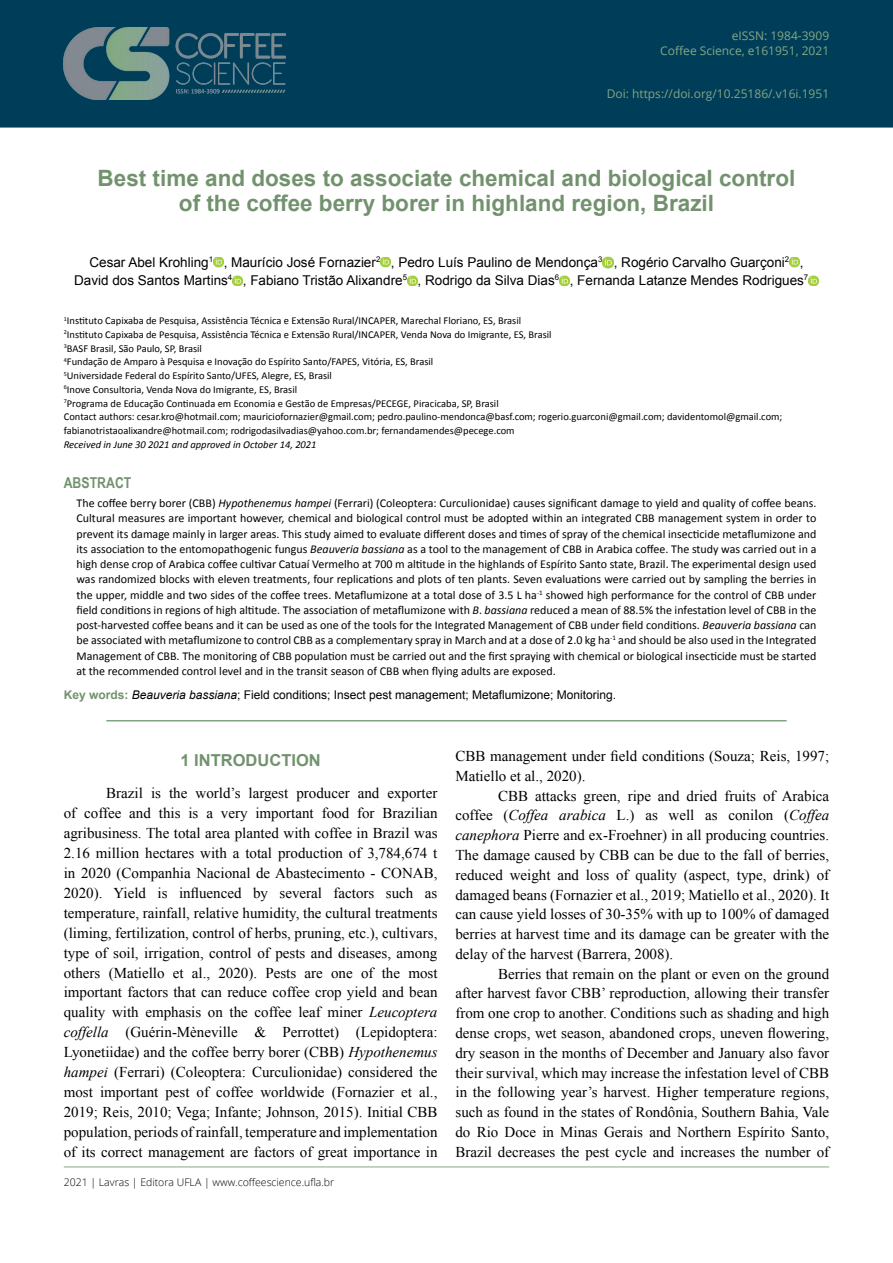
<style>
.page{position:relative;width:893px;height:1263px;background:#fff}
.page>*{position:absolute;margin:0;border:0;box-sizing:border-box;transform-origin:0 0}
.t1{font:700 22.5px/24.3px "Arial";color:#72926e;text-align:center}
.t2{font:700 16.5px "Arial";color:#72926e}
.t3{font:15px/20px "Times New Roman";color:#000;text-align:justify}
.t4{font:700 15px "Arial Narrow";color:#72926e}
.t5{font:13.5px/18.3px "Arial";color:#000}
.t6{font:12px/15.3px "Calibri";color:#000;text-align:justify}
.t7{font:12px "Arial";color:#000}
.t8{font:12px/15px "Open Sans";color:#84a886;text-align:right}
.t9{font:12px "Open Sans";color:#81a683}
.t10{font:10.5px/13.8px "Calibri";color:#000}
.t11{font:300 10.5px "Open Sans";color:#000}
.t12{font:italic 10.5px "Calibri";color:#000}
.s1{font-style:italic}
.s2{font-weight:700;color:#72926e}
</style>
<div class="page">
<div style="left:0;top:0;width:893px;height:128px;background:#003d58"></div>
<img style="left:64px;top:28px;width:222px;height:72px">
<hr style="left:64px;top:1166px;width:765px;height:1px;background:#84a886">
<hr style="left:106px;top:720px;width:681px;height:1px;background:#81a683">
<svg style="left:213px;top:257px;width:11px;height:11px"></svg>
<svg style="left:380px;top:257px;width:11px;height:11px"></svg>
<svg style="left:602px;top:257px;width:12px;height:11px"></svg>
<svg style="left:789px;top:257px;width:11px;height:11px"></svg>
<svg style="left:232px;top:275px;width:11px;height:11px"></svg>
<svg style="left:407px;top:275px;width:11px;height:11px"></svg>
<svg style="left:559px;top:275px;width:11px;height:11px"></svg>
<svg style="left:808px;top:275px;width:11px;height:11px"></svg>
<p class="t8" style="left:660px;top:28px;width:170px">eISSN: 1984-3909<br>Coffee Science, e161951, 2021</p>
<p class="t9" style="left:607px;top:86px;width:224px">Doi: https://doi.org/10.25186/.v16i.1951</p>
<h1 class="t1" style="left:98px;top:167px;width:699px">Best time and doses to associate chemical and biological control of the coffee berry borer in highland region, Brazil</h1>
<p class="t5" style="left:74px;top:253px;width:736px;text-indent:15px">Cesar Abel Krohling<sup>1</sup> , Maurício José Fornazier<sup>2</sup> , Pedro Luís Paulino de Mendonça<sup>3</sup> , Rogério Carvalho Guarçoni<sup>2</sup> ,<br>David dos Santos Martins<sup>4</sup> , Fabiano Tristão Alixandre<sup>5</sup> , Rodrigo da Silva Dias<sup>6</sup> , Fernanda Latanze Mendes Rodrigues<sup>7</sup></p>
<p class="t10" style="left:64px;top:314px;width:720px"><sup>1</sup>Instituto Capixaba de Pesquisa, Assistência Técnica e Extensão Rural/INCAPER, Marechal Floriano, ES, Brasil<br><sup>2</sup>Instituto Capixaba de Pesquisa, Assistência Técnica e Extensão Rural/INCAPER, Venda Nova do Imigrante, ES, Brasil<br><sup>3</sup>BASF Brasil, São Paulo, SP, Brasil<br><sup>4</sup>Fundação de Amparo à Pesquisa e Inovação do Espírito Santo/FAPES, Vitória, ES, Brasil<br><sup>5</sup>Universidade Federal do Espírito Santo/UFES, Alegre, ES, Brasil<br><sup>6</sup>Inove Consultoria, Venda Nova do Imigrante, ES, Brasil<br><sup>7</sup>Programa de Educação Continuada em Economia e Gestão de Empresas/PECEGE, Piracicaba, SP, Brasil<br>Contact authors: cesar.kro@hotmail.com; mauriciofornazier@gmail.com; pedro.paulino-mendonca@basf.com; rogerio.guarconi@gmail.com; davidentomol@gmail.com; fabianotristaoalixandre@hotmail.com; rodrigodasilvadias@yahoo.com.br; fernandamendes@pecege.com</p>
<p class="t12" style="left:64px;top:437px;width:254px">Received in June 30 2021 and approved in October 14, 2021</p>
<p class="t4" style="left:64px;top:471px;width:69px">ABSTRACT</p>
<p class="t6" style="left:77px;top:495px;width:741px">The coffee berry borer (CBB) <span class="s1">Hypothenemus hampei</span> (Ferrari) (Coleoptera: Curculionidae) causes significant damage to yield and quality of coffee beans.<br>Cultural measures are important however, chemical and biological control must be adopted within an integrated CBB management system in order to prevent its damage mainly in larger areas. This study aimed to evaluate different doses and times of spray of the chemical insecticide metaflumizone and its association to the entomopathogenic fungus <span class="s1">Beauveria bassiana</span> as a tool to the management of CBB in Arabica coffee. The study was carried out in a high dense crop of Arabica coffee cultivar Catuaí Vermelho at 700 m altitude in the highlands of Espírito Santo state, Brazil. The experimental design used was randomized blocks with eleven treatments, four replications and plots of ten plants. Seven evaluations were carried out by sampling the berries in the upper, middle and two sides of the coffee trees. Metaflumizone at a total dose of 3.5 L ha<sup>-1</sup> showed high performance for the control of CBB under field conditions in regions of high altitude. The association of metaflumizone with <span class="s1">B</span>. <span class="s1">bassiana</span> reduced a mean of 88.5% the infestation level of CBB in the post-harvested coffee beans and it can be used as one of the tools for the Integrated Management of CBB under field conditions. <span class="s1">Beauveria bassiana</span> can be associated with metaflumizone to control CBB as a complementary spray in March and at a dose of 2.0 kg ha<sup>-1</sup> and should be also used in the Integrated Management of CBB. The monitoring of CBB population must be carried out and the first spraying with chemical or biological insecticide must be started at the recommended control level and in the transit season of CBB when flying adults are exposed.</p>
<p class="t7" style="left:64px;top:687px;width:554px"><span class="s2">Key words:</span> <span class="s1">Beauveria bassiana</span>; Field conditions; Insect pest management; Metaflumizone; Monitoring.</p>
<p class="t2" style="left:180px;top:749px;width:142px">1 INTRODUCTION</p>
<p class="t3" style="left:64px;top:783px;width:375px;text-indent:43px">Brazil is the world’s largest producer and exporter of coffee and this is a very important food for Brazilian agribusiness. The total area planted with coffee in Brazil was 2.16 million hectares with a total production of 3,784,674 t in 2020 (Companhia Nacional de Abastecimento - CONAB, 2020). Yield is influenced by several factors such as temperature, rainfall, relative humidity, the cultural treatments (liming, fertilization, control of herbs, pruning, etc.), cultivars, type of soil, irrigation, control of pests and diseases, among others (Matiello et al., 2020). Pests are one of the most important factors that can reduce coffee crop yield and bean quality with emphasis on the coffee leaf miner <span class="s1">Leucoptera coffella</span> (Guérin-Mèneville &amp; Perrottet) (Lepidoptera:<br>Lyonetiidae) and the coffee berry borer (CBB) <span class="s1">Hypothenemus hampei</span> (Ferrari) (Coleoptera: Curculionidae) considered the most important pest of coffee worldwide (Fornazier et al., 2019; Reis, 2010; Vega; Infante; Johnson, 2015). Initial CBB population, periods of rainfall, temperature and implementation of its correct management are factors of great importance in</p>
<p class="t11" style="left:64px;top:1175px;width:272px">2021 | Lavras | Editora UFLA | www.coffeescience.ufla.br</p>
<p class="t3" style="left:455px;top:746px;width:375px">CBB management under field conditions (Souza; Reis, 1997;<br>Matiello et al., 2020).</p>
<p class="t3" style="left:455px;top:785px;width:375px;text-indent:43px">CBB attacks green, ripe and dried fruits of Arabica coffee (<span class="s1">Coffea arabica</span> L.) as well as conilon (<span class="s1">Coffea canephora</span> Pierre and ex-Froehner) in all producing countries.<br>The damage caused by CBB can be due to the fall of berries, reduced weight and loss of quality (aspect, type, drink) of damaged beans (Fornazier et al., 2019; Matiello et al., 2020). It can cause yield losses of 30-35% with up to 100% of damaged berries at harvest time and its damage can be greater with the delay of the harvest (Barrera, 2008).</p>
<p class="t3" style="left:455px;top:963px;width:375px;text-indent:43px">Berries that remain on the plant or even on the ground after harvest favor CBB’ reproduction, allowing their transfer from one crop to another. Conditions such as shading and high dense crops, wet season, abandoned crops, uneven flowering, dry season in the months of December and January also favor their survival, which may increase the infestation level of CBB in the following year’s harvest. Higher temperature regions, such as found in the states of Rondônia, Southern Bahia, Vale do Rio Doce in Minas Gerais and Northern Espírito Santo, Brazil decreases the pest cycle and increases the number of</p>
</div>
